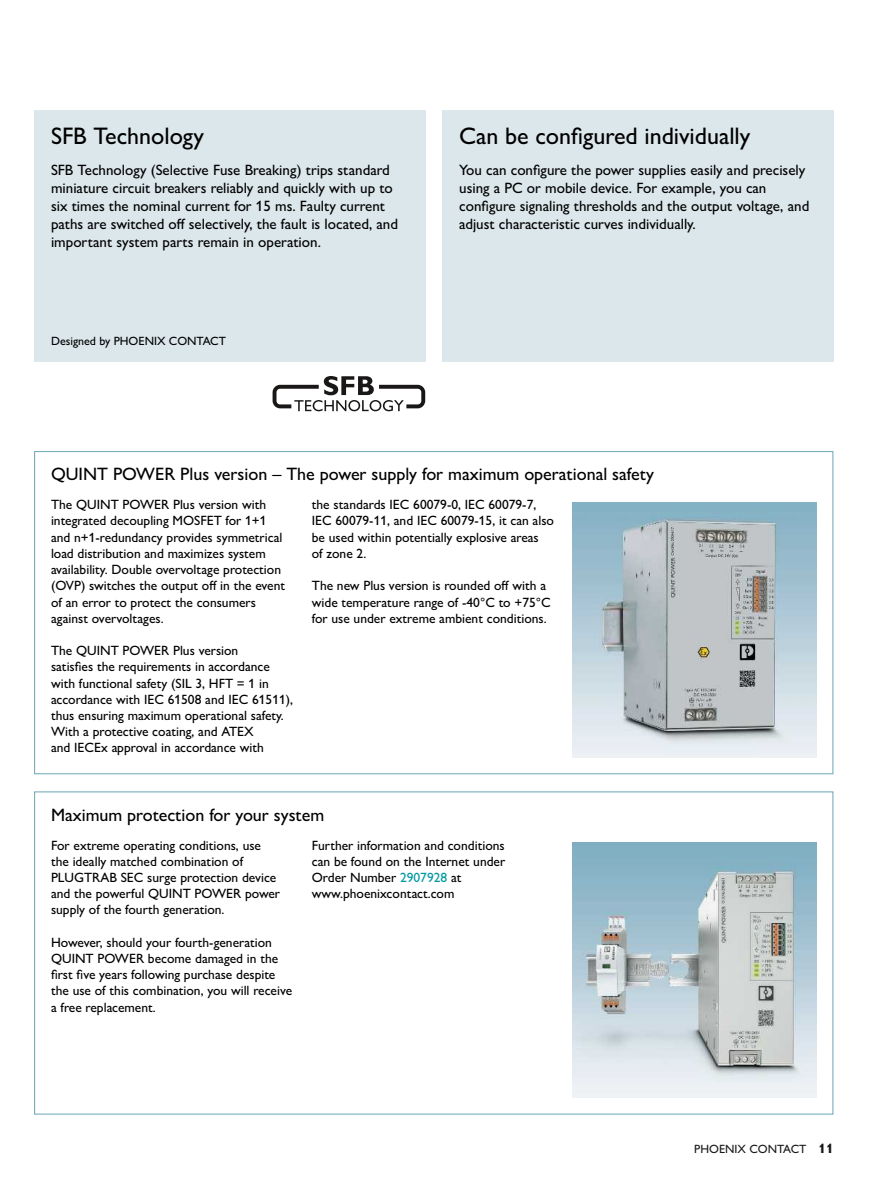
<style>
.page{position:relative;width:893px;height:1187px;background:#fff}
.page>*{position:absolute;margin:0;border:0;box-sizing:border-box;transform-origin:0 0}
.t1{font:24px "Px C Gill Alt One";color:#000}
.t2{font:18px "Px C Gill Alt One";color:#000}
.t3{font:15px/18px "Px C Gill Alt One";color:#000}
.t4{font:13.5px/16.2px "Px C Gill Alt One";color:#000}
.t5{font:12px "Px C Gill Alt One";color:#000}
.t6{font:12px "Px C Gill Alt One";color:#1a1817}
.s1{color:#0099a1}
.s2{font-weight:700;font-size:13.5px}
</style>
<div class="page">
<img style="left:572px;top:842px;width:244px;height:255px">
<img style="left:572px;top:502px;width:244px;height:255px">
<div style="left:34px;top:111px;width:391px;height:250px;background:#dce7eb"></div>
<div style="left:442px;top:111px;width:391px;height:250px;background:#dce7eb"></div>
<svg style="left:273px;top:376px;width:152px;height:35px"></svg>
<h1 class="t1" style="left:51px;top:127px;width:155px">SFB Technology</h1>
<p class="t3" style="left:51px;top:162px;width:348px">SFB Technology (Selective Fuse Breaking) trips standard miniature circuit breakers reliably and quickly with up to six times the nominal current for 15 ms. Faulty current paths are switched off selectively, the fault is located, and important system parts remain in operation.</p>
<p class="t5" style="left:51px;top:336px;width:176px">Designed by PHOENIX CONTACT</p>
<h1 class="t1" style="left:459px;top:127px;width:292px">Can be configured individually</h1>
<p class="t3" style="left:459px;top:162px;width:352px">You can configure the power supplies easily and precisely using a PC or mobile device. For example, you can configure signaling thresholds and the output voltage, and adjust characteristic curves individually.</p>
<h2 class="t2" style="left:51px;top:467px;width:604px">QUINT POWER Plus version – The power supply for maximum operational safety</h2>
<p class="t4" style="left:51px;top:498px;width:236px">The QUINT POWER Plus version with integrated decoupling MOSFET for 1+1 and n+1-redundancy provides symmetrical load distribution and maximizes system availability. Double overvoltage protection (OVP) switches the output off in the event of an error to protect the consumers against overvoltages.</p>
<p class="t4" style="left:51px;top:644px;width:244px">The QUINT POWER Plus version<br>satisfies the requirements in accordance with functional safety (SIL 3, HFT = 1 in accordance with IEC 61508 and IEC 61511), thus ensuring maximum operational safety.<br>With a protective coating, and ATEX<br>and IECEx approval in accordance with</p>
<p class="t4" style="left:312px;top:498px;width:244px">the standards IEC 60079-0, IEC 60079-7, IEC 60079-11, and IEC 60079-15, it can also be used within potentially explosive areas<br>of zone 2.</p>
<p class="t4" style="left:312px;top:579px;width:240px">The new Plus version is rounded off with a wide temperature range of -40°C to +75°C for use under extreme ambient conditions.</p>
<h2 class="t2" style="left:51px;top:807px;width:275px">Maximum protection for your system</h2>
<p class="t4" style="left:51px;top:838px;width:231px">For extreme operating conditions, use the ideally matched combination of PLUGTRAB SEC surge protection device and the powerful QUINT POWER power supply of the fourth generation.</p>
<p class="t4" style="left:51px;top:935px;width:243px">However, should your fourth-generation QUINT POWER become damaged in the first five years following purchase despite the use of this combination, you will receive a free replacement.</p>
<p class="t4" style="left:312px;top:838px;width:195px">Further information and conditions can be found on the Internet under<br>Order Number <span class="s1">2907928</span> at www.phoenixcontact.com</p>
<p class="t6" style="left:694px;top:1141px;width:141px">PHOENIX CONTACT <span class="s2">11</span></p>
</div>
